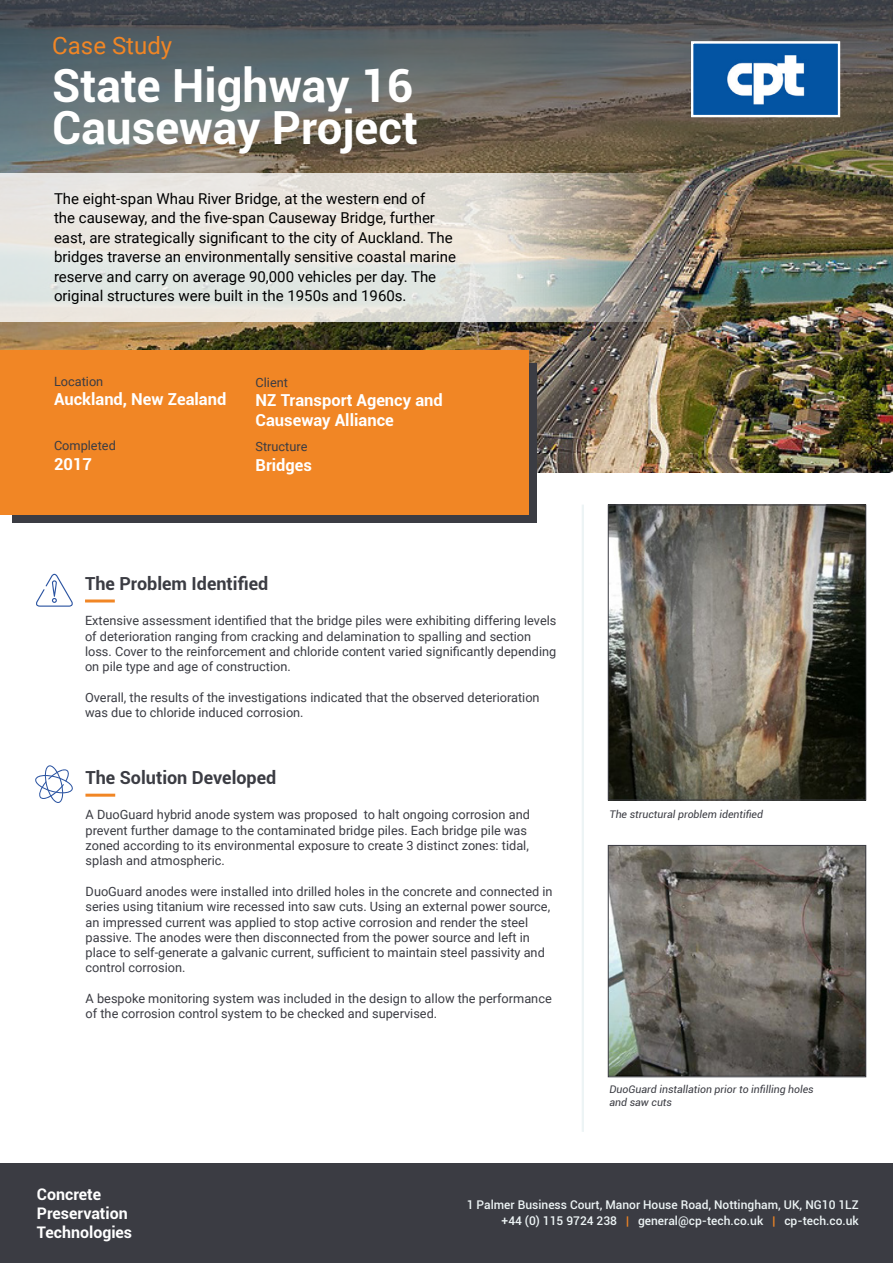
<style>
.page{position:relative;width:893px;height:1263px;background:#fff}
.page>*{position:absolute;margin:0;border:0;box-sizing:border-box;transform-origin:0 0}
.t1{font:700 45.75px/42px "Roboto";color:#fff}
.t2{font:24px "Roboto";color:#f18625}
.t3{font:700 18px "Roboto";color:#3b3c43}
.t4{font:700 16.5px/19.5px "Roboto";color:#fff}
.t5{font:700 15.9px/19.2px "Roboto";color:#fff}
.t6{font:15px/19.5px "Roboto";color:#000}
.t7{font:12.75px/15.3px "Roboto";color:#3b3c43}
.t8{font:500 12px/16.5px "Roboto";color:#edf4f5;text-align:right}
.t9{font:italic 10.5px/12.6px "Roboto";color:#3b3c43}
.s1{color:#f18625}
</style>
<div class="page">
<div style="left:0;top:1163px;width:893px;height:100px;background:#3b3c43"></div>
<img style="left:0;top:236px;width:893px;height:236px">
<svg style="left:0;top:0;width:893px;height:236px;background:#62605a"></svg>
<svg style="left:0;top:174px;width:691px;height:148px;background:#d6d3cc"></svg>
<hr style="left:85px;top:599px;width:30px;height:3px;background:#f18625">
<svg style="left:36px;top:574px;width:37px;height:33px"></svg>
<hr style="left:85px;top:794px;width:30px;height:3px;background:#f18625">
<svg style="left:35px;top:765px;width:38px;height:38px"></svg>
<img style="left:694px;top:44px;width:143px;height:70px">
<div style="left:13px;top:364px;width:524px;height:159px;background:#3b3c43"></div>
<div style="left:0;top:350px;width:528px;height:165px;background:#f18625"></div>
<div style="left:691px;top:41px;width:149px;height:76px;border:2px solid #fff"></div>
<img style="left:610px;top:847px;width:254px;height:228px">
<div style="left:608px;top:845px;width:258px;height:232px;border:1px solid #3b3c43"></div>
<hr style="left:582px;top:505px;width:2px;height:627px;background:#edf4f5">
<img style="left:610px;top:507px;width:254px;height:291px">
<div style="left:608px;top:505px;width:258px;height:295px;border:1px solid #3b3c43"></div>
<h2 class="t2" style="left:52px;top:29px;width:121px">Case Study</h2>
<h1 class="t1" style="left:52px;top:63px;width:367px">State Highway 16<br>Causeway Project</h1>
<p class="t6" style="left:54px;top:188px;width:403px">The eight-span Whau River Bridge, at the western end of<br>the causeway, and the five-span Causeway Bridge, further east, are strategically significant to the city of Auckland. The bridges traverse an environmentally sensitive coastal marine reserve and carry on average 90,000 vehicles per day. The original structures were built in the 1950s and 1960s.</p>
<p class="t7" style="left:54px;top:373px;width:51px">Location</p>
<p class="t4" style="left:54px;top:389px;width:174px">Auckland, New Zealand</p>
<p class="t7" style="left:54px;top:438px;width:63px">Completed</p>
<p class="t4" style="left:54px;top:454px;width:39px">2017</p>
<p class="t7" style="left:256px;top:374px;width:34px">Client</p>
<p class="t4" style="left:256px;top:390px;width:189px">NZ Transport Agency and<br>Causeway Alliance</p>
<p class="t7" style="left:256px;top:439px;width:53px">Structure</p>
<p class="t4" style="left:256px;top:455px;width:58px">Bridges</p>
<h3 class="t3" style="left:85px;top:571px;width:185px">The Problem Identified</h3>
<p class="t7" style="left:85px;top:612px;width:473px">Extensive assessment identified that the bridge piles were exhibiting differing levels of deterioration ranging from cracking and delamination to spalling and section loss. Cover to the reinforcement and chloride content varied significantly depending on pile type and age of construction.</p>
<p class="t7" style="left:85px;top:689px;width:456px">Overall, the results of the investigations indicated that the observed deterioration was due to chloride induced corrosion.</p>
<h3 class="t3" style="left:85px;top:765px;width:192px">The Solution Developed</h3>
<p class="t7" style="left:86px;top:807px;width:446px">A DuoGuard hybrid anode system was proposed to halt ongoing corrosion and prevent further damage to the contaminated bridge piles. Each bridge pile was zoned according to its environmental exposure to create 3 distinct zones: tidal, splash and atmospheric.</p>
<p class="t7" style="left:86px;top:883px;width:468px">DuoGuard anodes were installed into drilled holes in the concrete and connected in series using titanium wire recessed into saw cuts. Using an external power source, an impressed current was applied to stop active corrosion and render the steel passive. The anodes were then disconnected from the power source and left in place to self-generate a galvanic current, sufficient to maintain steel passivity and control corrosion.</p>
<p class="t7" style="left:86px;top:990px;width:468px">A bespoke monitoring system was included in the design to allow the performance of the corrosion control system to be checked and supervised.</p>
<p class="t9" style="left:609px;top:808px;width:155px">The structural problem identified</p>
<p class="t9" style="left:609px;top:1082px;width:206px">DuoGuard installation prior to infilling holes and saw cuts</p>
<p class="t5" style="left:37px;top:1184px;width:97px">Concrete<br>Preservation<br>Technologies</p>
<p class="t8" style="left:467px;top:1196px;width:394px">1 Palmer Business Court, Manor House Road, Nottingham, UK, NG10 1LZ +44 (0) 115 9724 238 <span class="s1">|</span> general@cp-tech.co.uk <span class="s1">|</span> cp-tech.co.uk</p>
</div>
